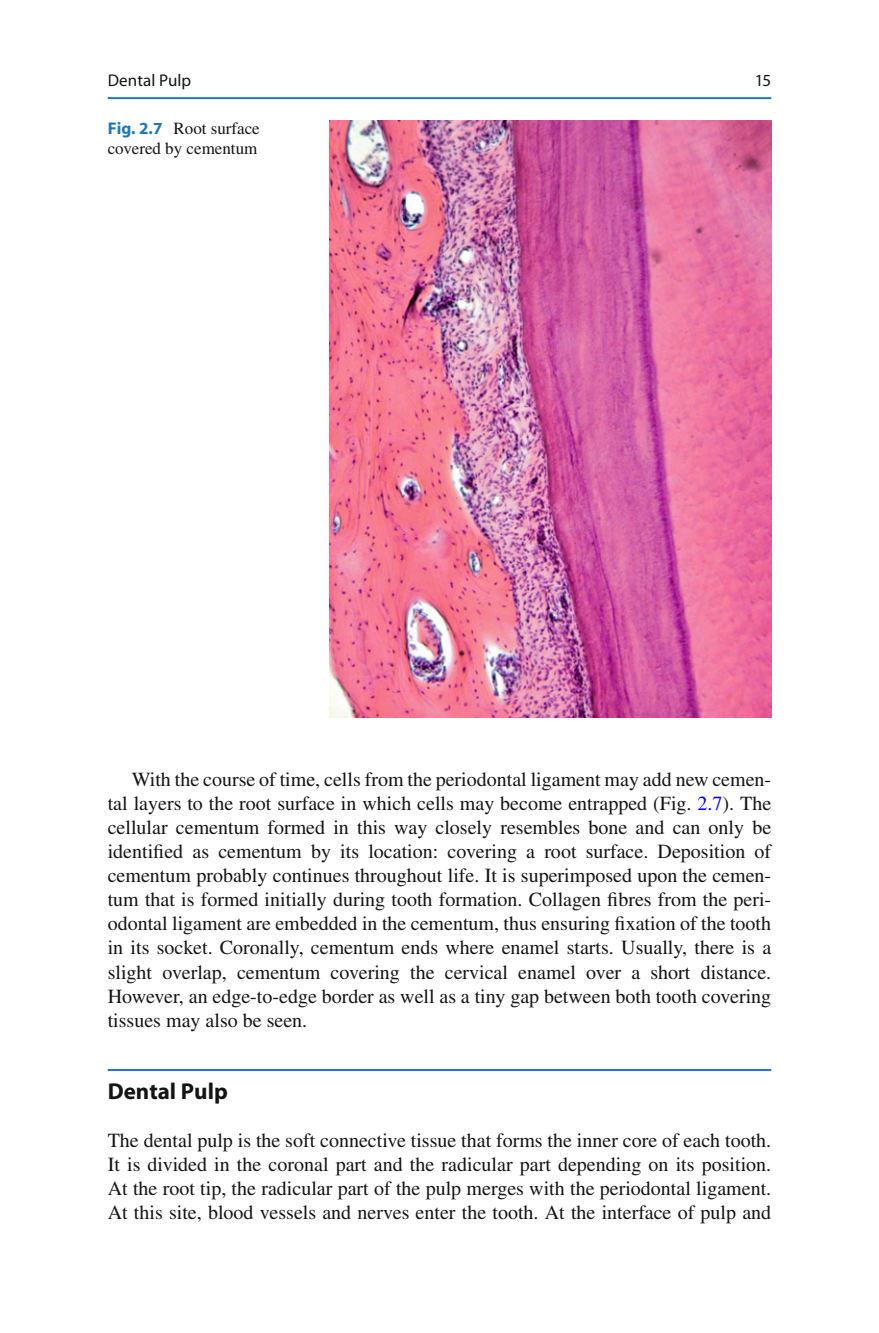
<style>
.page{position:relative;width:879px;height:1333px;background:#fff}
.page>*{position:absolute;margin:0;border:0;box-sizing:border-box;transform-origin:0 0}
.t1{font:700 23px "Myriad";color:#131413}
.t2{font:20px/24px "Times";color:#131413;text-align:justify}
.t3{font:17px/20px "Times";color:#131413}
.t4{font:17px "Myriad";letter-spacing:.005em;color:#131413}
.s1{font-family:"Myriad";font-weight:700;color:#1f77b9}
.s2{color:#00f}
</style>
<div class="page">
<hr style="left:108px;top:97px;width:663px;height:2px;background:#1f77b9">
<hr style="left:108px;top:1068px;width:663px;height:2px;background:#1f77b9">
<img style="left:329px;top:121px;width:442px;height:596px">
<p class="t4" style="left:108px;top:74px;width:85px">Dental Pulp</p>
<p class="t4" style="left:755px;top:74px;width:18px">15</p>
<p class="t3" style="left:108px;top:120px;width:153px"><span class="s1">Fig. 2.7</span> Root surface covered by cementum</p>
<p class="t2" style="left:108px;top:769px;width:665px;text-indent:24px">With the course of time, cells from the periodontal ligament may add new cemen&shy;tal layers to the root surface in which cells may become entrapped (Fig. <span class="s2">2.7</span> ). The cellular cementum formed in this way closely resembles bone and can only be identi fi ed as cementum by its location: covering a root surface. Deposition of cementum probably continues throughout life. It is superimposed upon the cemen&shy;tum that is formed initially during tooth formation. Collagen fi bres from the peri&shy;odontal ligament are embedded in the cementum, thus ensuring fi xation of the tooth in its socket. Coronally, cementum ends where enamel starts. Usually, there is a slight overlap, cementum covering the cervical enamel over a short distance.<br>However, an edge-to-edge border as well as a tiny gap between both tooth covering tissues may also be seen.</p>
<p class="t1" style="left:108px;top:1082px;width:121px">Dental Pulp</p>
<p class="t2" style="left:108px;top:1129px;width:665px">The dental pulp is the soft connective tissue that forms the inner core of each tooth.<br>It is divided in the coronal part and the radicular part depending on its position.<br>At the root tip, the radicular part of the pulp merges with the periodontal ligament.<br>At this site, blood vessels and nerves enter the tooth. At the interface of pulp and</p>
</div>
